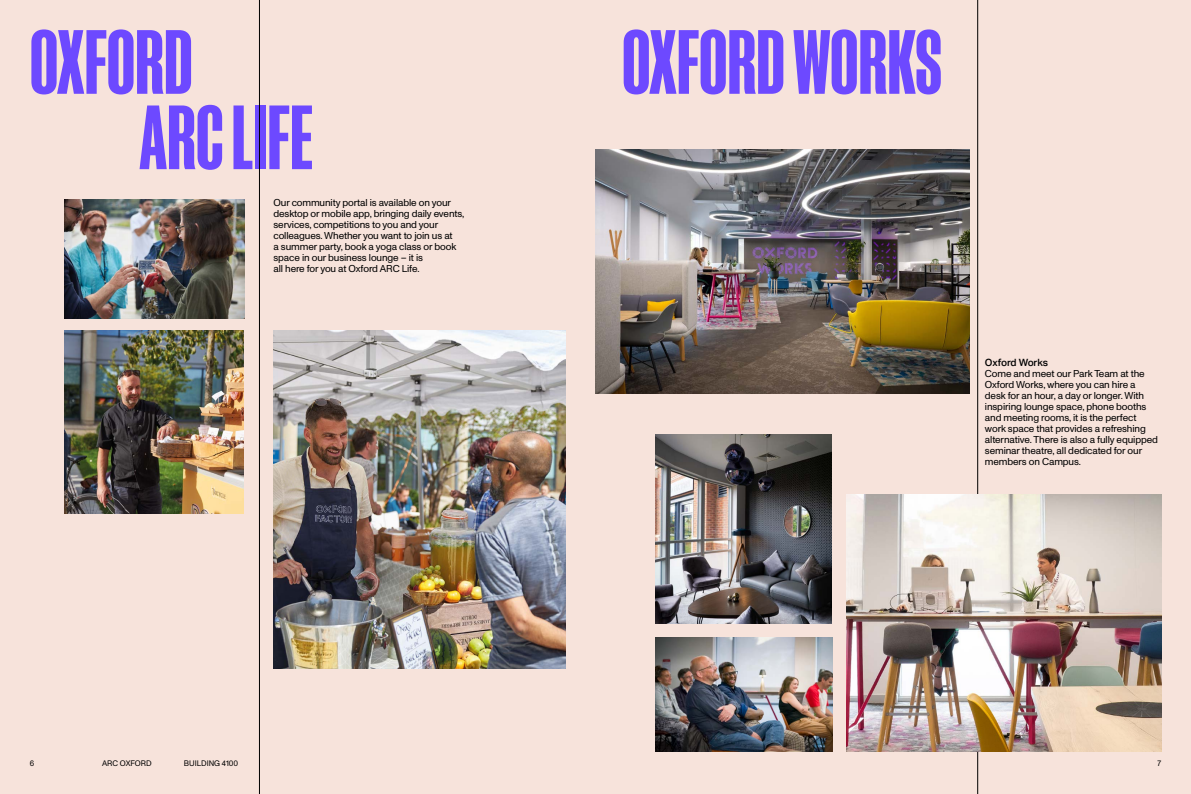
<style>
.page{position:relative;width:1191px;height:794px;background:#f7e3db}
.page>*{position:absolute;margin:0;border:0;box-sizing:border-box;transform-origin:0 0}
.t1{font:700 86px/75.3px "Manuka";color:#6d49ff}
.t2{font:10px/11px "ABC Monument Grotesk";letter-spacing:-.01em;color:#000}
.t3{font:500 10px "Aktiv Grotesk";letter-spacing:-.02em;color:#000}
.t4{font:8px "ABC Monument Grotesk";color:#000}
</style>
<div class="page">
<hr style="left:259px;top:0;width:1px;height:794px;background:#000">
<img style="left:65px;top:199px;width:179px;height:120px">
<img style="left:274px;top:331px;width:292px;height:337px">
<img style="left:595px;top:149px;width:374px;height:244px">
<img style="left:655px;top:435px;width:176px;height:188px">
<hr style="left:977px;top:0;width:1px;height:794px;background:#000">
<img style="left:655px;top:637px;width:177px;height:114px">
<img style="left:846px;top:495px;width:315px;height:256px">
<img style="left:65px;top:331px;width:179px;height:182px">
<h1 class="t1" style="left:139px;top:23px;width:175px;text-indent:-109px">OXFORD<br>ARC LIFE</h1>
<p class="t2" style="left:273px;top:197px;width:192px">Our community portal is available on your desktop or mobile app, bringing daily events, services, competitions to you and your colleagues. Whether you want to join us at<br>a summer party, book a yoga class or book space in our business lounge – it is<br>all here for you at Oxford ARC Life.</p>
<h1 class="t1" style="left:622px;top:23px;width:321px">OXFORD WORKS</h1>
<p class="t3" style="left:985px;top:357px;width:65px">Oxford Works</p>
<p class="t2" style="left:985px;top:368px;width:174px">Come and meet our Park Team at the Oxford Works, where you can hire a desk for an hour, a day or longer. With inspiring lounge space, phone booths and meeting rooms, it is the perfect work space that provides a refreshing alternative. There is also a fully equipped seminar theatre, all dedicated for our members on Campus.</p>
<p class="t4" style="left:30px;top:759px;width:6px">6</p>
<p class="t4" style="left:102px;top:759px;width:51px">ARC OXFORD</p>
<p class="t4" style="left:184px;top:759px;width:56px">BUILDING 4100</p>
<p class="t4" style="left:1157px;top:759px;width:5px">7</p>
</div>
